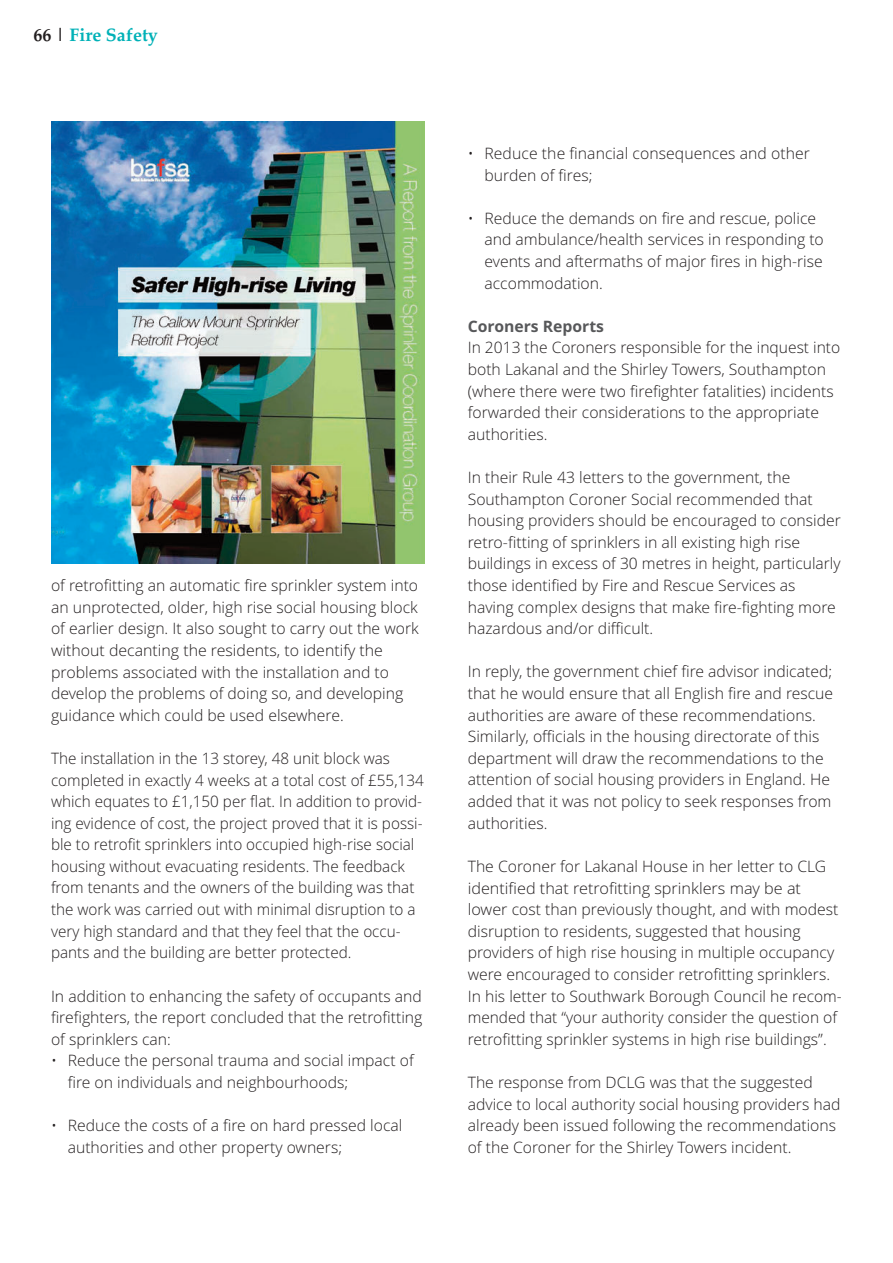
<style>
.page{position:relative;width:893px;height:1263px;background:#fff}
.page>*{position:absolute;margin:0;border:0;box-sizing:border-box;transform-origin:0 0}
.t1{font:700 18px "Palatino Linotype";color:#00b1b7}
.t2{font:300 15.75px/21.6px "Open Sans";color:#231f20}
.t3{font:700 15.75px "Open Sans";color:#57585a}
.s1{color:#231f20}
</style>
<div class="page">
<img style="left:51px;top:122px;width:373px;height:441px">
<p class="t1" style="left:33px;top:24px;width:126px"><span class="s1">66 |</span> Fire Safety</p>
<p class="t2" style="left:51px;top:575px;width:369px">of retrofitting an automatic fire sprinkler system into an unprotected, older, high rise social housing block of earlier design. It also sought to carry out the work without decanting the residents, to identify the problems associated with the installation and to develop the problems of doing so, and developing guidance which could be used elsewhere.</p>
<p class="t2" style="left:51px;top:748px;width:374px">The installation in the 13 storey, 48 unit block was completed in exactly 4 weeks at a total cost of £55,134 which equates to £1,150 per flat. In addition to provid&shy;ing evidence of cost, the project proved that it is possi&shy;ble to retrofit sprinklers into occupied high-rise social housing without evacuating residents. The feedback from tenants and the owners of the building was that the work was carried out with minimal disruption to a very high standard and that they feel that the occu&shy;pants and the building are better protected.</p>
<p class="t2" style="left:51px;top:985px;width:373px;text-align:justify">In addition to enhancing the safety of occupants and firefighters, the report concluded that the retrofitting of sprinklers can:</p>
<p class="t2" style="left:68px;top:1050px;width:348px;text-indent:-17px">• Reduce the personal trauma and social impact of fire on individuals and neighbourhoods;</p>
<p class="t2" style="left:68px;top:1115px;width:336px;text-indent:-17px">• Reduce the costs of a fire on hard pressed local authorities and other property owners;</p>
<p class="t2" style="left:484px;top:143px;width:327px;text-indent:-17px">• Reduce the financial consequences and other burden of fires;</p>
<p class="t2" style="left:484px;top:208px;width:341px;text-indent:-17px">• Reduce the demands on fire and rescue, police and ambulance/health services in responding to events and aftermaths of major fires in high-rise accommodation.</p>
<p class="t3" style="left:468px;top:317px;width:138px">Coroners Reports</p>
<p class="t2" style="left:468px;top:337px;width:374px">In 2013 the Coroners responsible for the inquest into both Lakanal and the Shirley Towers, Southampton (where there were two firefighter fatalities) incidents forwarded their considerations to the appropriate authorities.</p>
<p class="t2" style="left:468px;top:467px;width:375px">In their Rule 43 letters to the government, the Southampton Coroner Social recommended that housing providers should be encouraged to consider retro-fitting of sprinklers in all existing high rise buildings in excess of 30 metres in height, particularly those identified by Fire and Rescue Services as having complex designs that make fire-fighting more hazardous and/or difficult.</p>
<p class="t2" style="left:468px;top:661px;width:367px">In reply, the government chief fire advisor indicated; that he would ensure that all English fire and rescue authorities are aware of these recommendations.<br>Similarly, officials in the housing directorate of this department will draw the recommendations to the attention of social housing providers in England. He added that it was not policy to seek responses from authorities.</p>
<p class="t2" style="left:468px;top:856px;width:376px">The Coroner for Lakanal House in her letter to CLG identified that retrofitting sprinklers may be at lower cost than previously thought, and with modest disruption to residents, suggested that housing providers of high rise housing in multiple occupancy were encouraged to consider retrofitting sprinklers.<br>In his letter to Southwark Borough Council he recom&shy;mended that “your authority consider the question of retrofitting sprinkler systems in high rise buildings”.</p>
<p class="t2" style="left:468px;top:1072px;width:374px">The response from DCLG was that the suggested advice to local authority social housing providers had already been issued following the recommendations of the Coroner for the Shirley Towers incident.</p>
</div>
